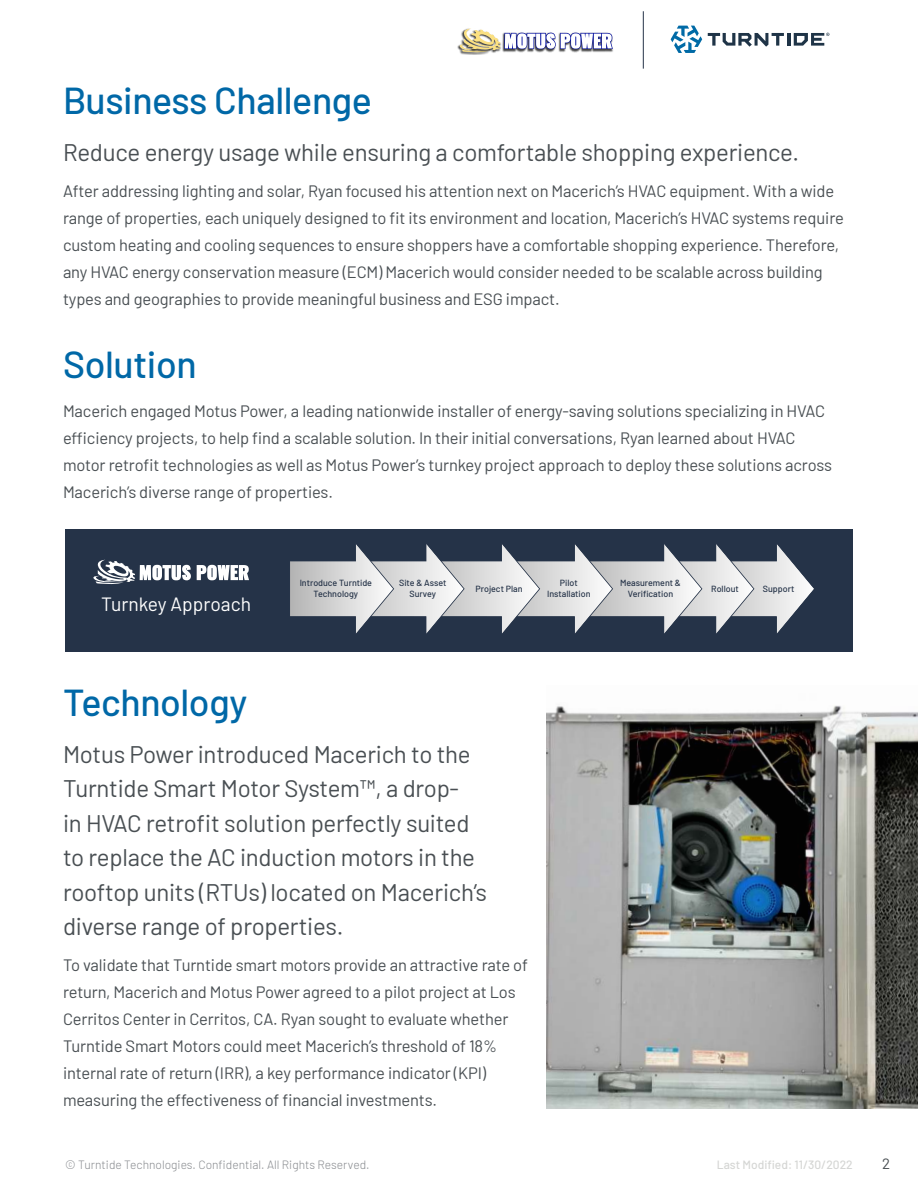
<style>
.page{position:relative;width:918px;height:1188px;background:#fff}
.page>*{position:absolute;margin:0;border:0;box-sizing:border-box;transform-origin:0 0}
.t1{font:500 37.5px "Barlow";letter-spacing:-.01em;color:#0068a7}
.t2{font:24px/34.5px "Barlow";letter-spacing:-.01em;color:#494f53}
.t3{font:19.2px "Barlow";color:#fff}
.t4{font:16.5px/27px "Barlow";letter-spacing:-.01em;color:#494f53}
.t5{font:15px "Barlow";color:#494f53}
.t6{font:300 12px "Barlow";color:#878a8e}
.t7{font:500 12px "Barlow";color:#d5d6d4}
.t8{font:500 8.85px/10.6px "Barlow";color:#253348;text-align:center}
</style>
<div class="page">
<svg style="left:671px;top:26px;width:31px;height:27px"></svg>
<svg style="left:708px;top:33px;width:121px;height:14px"></svg>
<svg style="left:457px;top:28px;width:156px;height:26px"></svg>
<hr style="left:643px;top:11px;width:1px;height:58px;background:#253348">
<img style="left:547px;top:705px;width:371px;height:403px">
<div style="left:65px;top:529px;width:788px;height:123px;background:#253348"></div>
<svg style="left:93px;top:560px;width:98px;height:24px"></svg>
<svg style="left:197px;top:565px;width:52px;height:15px"></svg>
<svg style="left:290px;top:544px;width:524px;height:90px"></svg>
<h1 class="t1" style="left:63px;top:73px;width:311px">Business Challenge</h1>
<h2 class="t2" style="left:63px;top:133px;width:738px">Reduce energy usage while ensuring a comfortable shopping experience.</h2>
<p class="t4" style="left:63px;top:176px;width:782px">After addressing lighting and solar, Ryan focused his attention next on Macerich’s HVAC equipment. With a wide range of properties, each uniquely designed to fit its environment and location, Macerich’s HVAC systems require custom heating and cooling sequences to ensure shoppers have a comfortable shopping experience. Therefore, any HVAC energy conservation measure (ECM) Macerich would consider needed to be scalable across building types and geographies to provide meaningful business and ESG impact.</p>
<h1 class="t1" style="left:63px;top:337px;width:135px">Solution</h1>
<p class="t4" style="left:63px;top:397px;width:771px">Macerich engaged Motus Power, a leading nationwide installer of energy-saving solutions specializing in HVAC efficiency projects, to help find a scalable solution. In their initial conversations, Ryan learned about HVAC motor retrofit technologies as well as Motus Power’s turnkey project approach to deploy these solutions across Macerich’s diverse range of properties.</p>
<p class="t3" style="left:101px;top:598px;width:152px">Turnkey Approach</p>
<p class="t8" style="left:300px;top:577px;width:74px">Introduce Turntide<br>Technology</p>
<p class="t8" style="left:399px;top:579px;width:49px">Site &amp; Asset<br>Survey</p>
<p class="t8" style="left:476px;top:582px;width:48px">Project Plan</p>
<p class="t8" style="left:547px;top:579px;width:45px">Pilot<br>Installation</p>
<h1 class="t1" style="left:63px;top:675px;width:186px">Technology</h1>
<h2 class="t2" style="left:63px;top:735px;width:426px">Motus Power introduced Macerich to the Turntide Smart Motor System™, a drop-<br>in HVAC retrofit solution perfectly suited to replace the AC induction motors in the rooftop units (RTUs) located on Macerich’s diverse range of properties.</h2>
<p class="t4" style="left:63px;top:950px;width:466px">To validate that Turntide smart motors provide an attractive rate of return, Macerich and Motus Power agreed to a pilot project at Los Cerritos Center in Cerritos, CA. Ryan sought to evaluate whether Turntide Smart Motors could meet Macerich’s threshold of 18% internal rate of return (IRR), a key performance indicator (KPI) measuring the effectiveness of financial investments.</p>
<p class="t8" style="left:620px;top:579px;width:62px">Measurement &amp;<br>Verification</p>
<p class="t8" style="left:711px;top:584px;width:29px">Rollout</p>
<p class="t8" style="left:763px;top:584px;width:33px">Support</p>
<p class="t6" style="left:65px;top:1156px;width:306px">© Turntide Technologies. Confidential. All Rights Reserved.</p>
<p class="t5" style="left:882px;top:1153px;width:10px">2</p>
<p class="t7" style="left:717px;top:1156px;width:137px">Last Modified: 11/30/2022</p>
</div>
